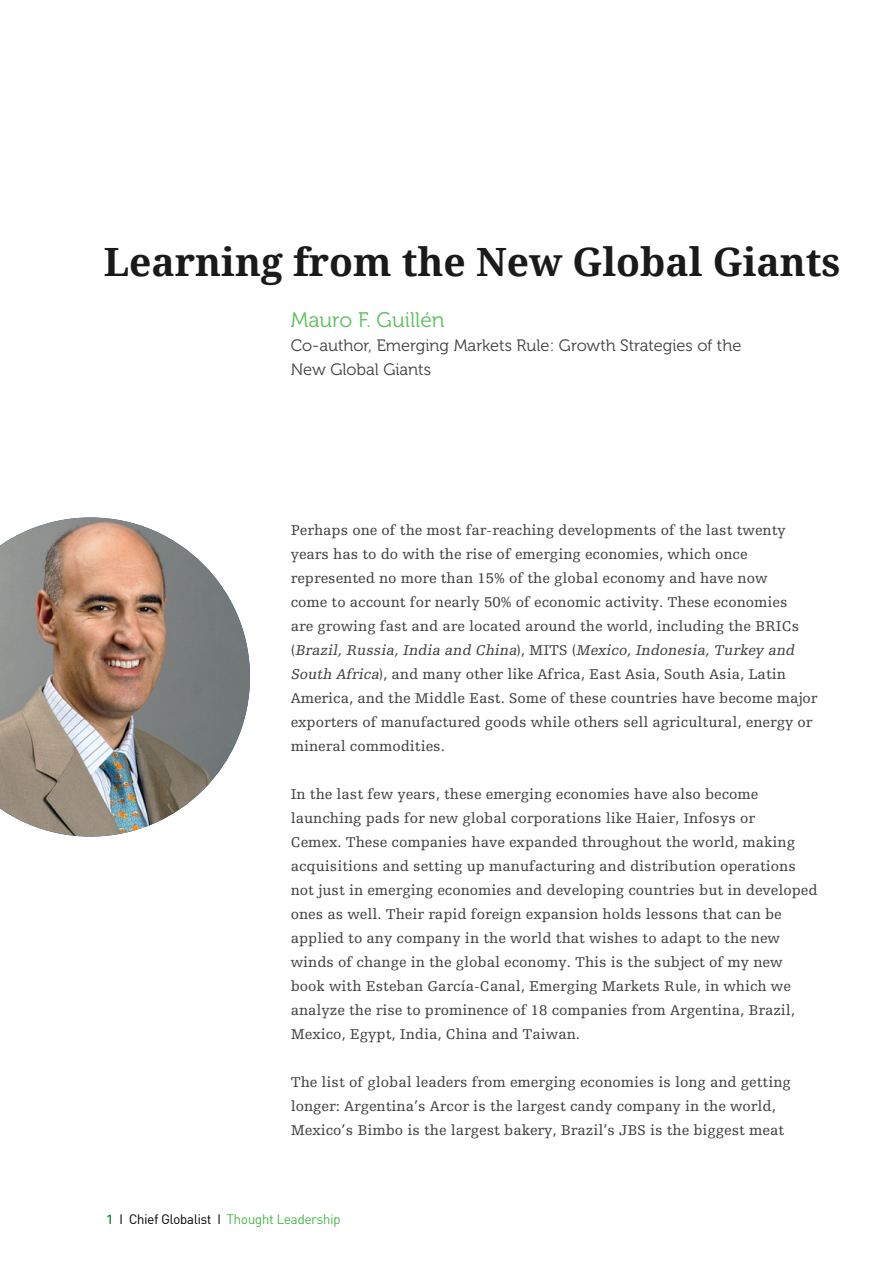
<style>
.page{position:relative;width:893px;height:1263px;background:#fff}
.page>*{position:absolute;margin:0;border:0;box-sizing:border-box;transform-origin:0 0}
.t1{font:700 39px "Noto Serif";color:#1a1a1a}
.t2{font:21px "Museo 300";color:#5abe5b}
.t3{font:16.5px/24px "Museo 300";color:#404040}
.t4{font:15px/24px "Egyptienne F";color:#404040}
.t5{font:13.5px "Sapient Sans";color:#48b749}
.s1{font-style:italic}
.s2{font-family:"Univers";color:#068040}
.s3{color:#000}
</style>
<div class="page">
<img style="left:0;top:517px;width:250px;height:319px">
<h1 class="t1" style="left:104px;top:234px;width:738px">Learning from the New Global Giants</h1>
<h2 class="t2" style="left:291px;top:308px;width:155px">Mauro F. Guillén</h2>
<p class="t3" style="left:291px;top:333px;width:452px">Co-author, Emerging Markets Rule: Growth Strategies of the<br>New Global Giants</p>
<p class="t4" style="left:291px;top:518px;width:528px">Perhaps one of the most far-reaching developments of the last twenty years has to do with the rise of emerging economies, which once represented no more than 15% of the global economy and have now<br>come to account for nearly 50% of economic activity. These economies<br>are growing fast and are located around the world, including the BRICs<br>( <span class="s1">Brazil, Russia, India and China</span>) , M I T S ( <span class="s1">Mexico, Indonesia, Turkey and South Africa</span>), and many other like Africa, East Asia, South Asia, Latin America, and the Middle East. Some of these countries have become major exporters of manufactured goods while others sell agricultural, energy or mineral commodities.</p>
<p class="t4" style="left:291px;top:782px;width:528px">In the last few years, these emerging economies have also become launching pads for new global corporations like Haier, Infosys or<br>Cemex. These companies have expanded throughout the world, making acquisitions and setting up manufacturing and distribution operations not just in emerging economies and developing countries but in developed ones as well. Their rapid foreign expansion holds lessons that can be applied to any company in the world that wishes to adapt to the new winds of change in the global economy. This is the subject of my new book with Esteban García-Canal, Emerging Markets Rule, in which we analyze the rise to prominence of 18 companies from Argentina, Brazil, Mexico, Egypt, India, China and Taiwan.</p>
<p class="t4" style="left:291px;top:1070px;width:502px">The list of global leaders from emerging economies is long and getting longer: Argentina’s Arcor is the largest candy company in the world,<br>Mexico’s Bimbo is the largest bakery, Brazil’s JBS is the biggest meat</p>
<p class="t5" style="left:106px;top:1211px;width:236px"><span class="s2">1</span> <span class="s3">I Chief Globalist I</span> Thought Leadership</p>
</div>
